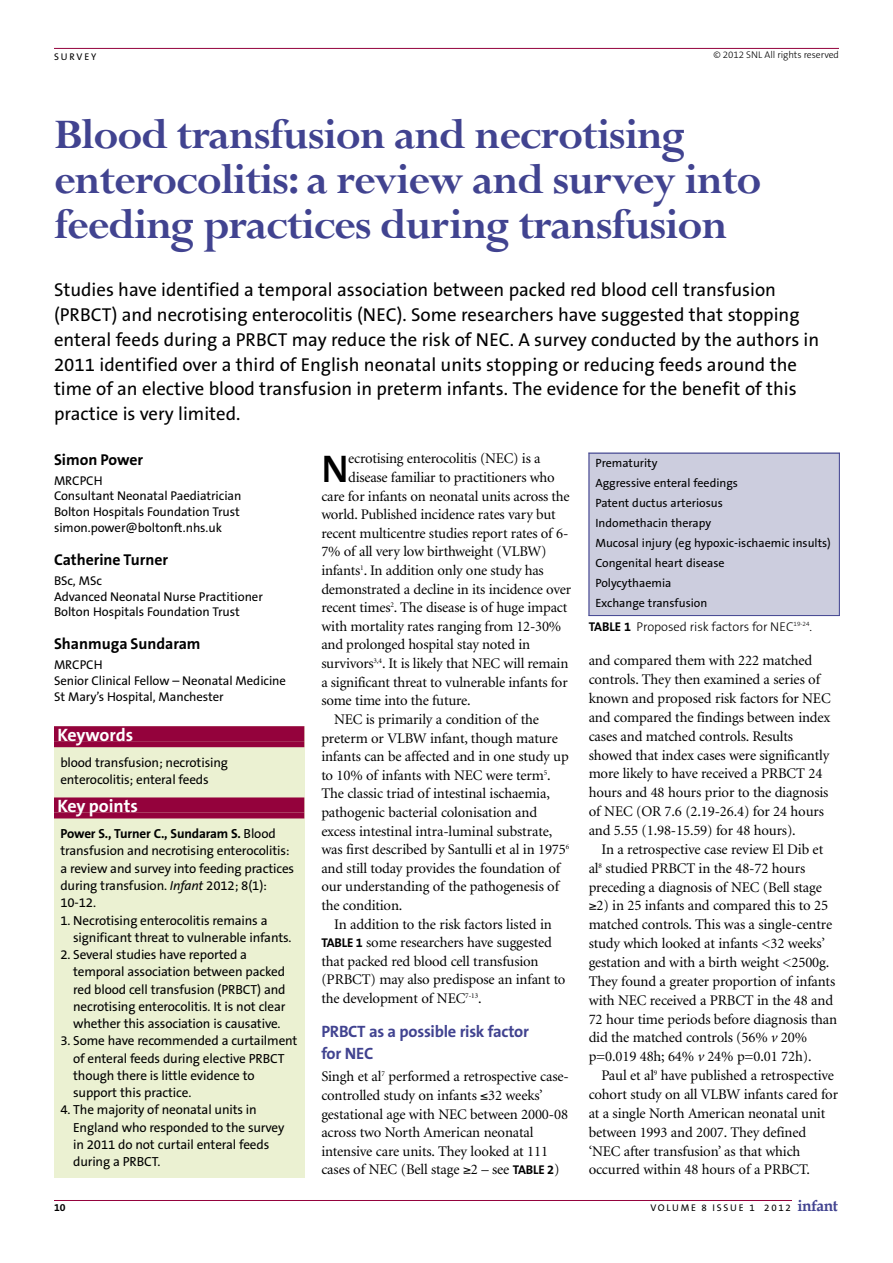
<style>
.page{position:relative;width:893px;height:1263px;background:#fff}
.page>*{position:absolute;margin:0;border:0;box-sizing:border-box;transform-origin:0 0}
.t1{font:700 46.5px/45px "Perpetua";letter-spacing:-.03em;color:#414390}
.t2{font:600 38.85px "The Sans B6";color:#000}
.t3{font:18.75px/24.8px "The Sans B5 Plain";color:#000}
.t4{font:700 18px "The Sans B7";letter-spacing:-.005em;color:#fff}
.t5{font:700 16.5px/21.3px "The Sans B7";letter-spacing:-.015em;color:#414390}
.t6{font:700 15.75px "The Sans B7";color:#000}
.t7{font:14.7px/18.9px "Minion";letter-spacing:-.01em;color:#000}
.t8{font:13.2px/17.2px "The Sans B5 Plain";letter-spacing:-.01em;color:#000}
.t9{font:700 13.2px "The Sans B7";letter-spacing:-.01em;color:#000}
.t10{font:12.75px/15.8px "The Sans B5 Plain";letter-spacing:-.005em;color:#000}
.t11{font:300 12.75px "The Sans B3";letter-spacing:-.005em;color:#000}
.t12{font:12px/20px "The Sans B5 Plain";color:#000}
.t13{font:700 10.5px "The Sans B7";color:#000}
.t14{font:9.75px "The Sans B5 Plain";letter-spacing:.175em;color:#000}
.t15{font:300 9.75px "The Sans B3";letter-spacing:-.005em;color:#000}
.s1{font-family:"The Sans B5 Plain";font-weight:400}
.s2{font-style:italic}
.s3{font-family:"The Sans B7";font-weight:700}
.s4{font-family:"The Sans B7";font-weight:700;font-size:12.75px}
.s5{font-family:"Book Antiqua";font-weight:700;font-size:15.6px;color:#414390}
</style>
<div class="page">
<hr style="left:54px;top:1200px;width:738px;height:1px;background:#94023c">
<hr style="left:54px;top:48px;width:785px;height:1px;background:#94023c">
<div style="left:54px;top:726px;width:250px;height:452px;background:#ebf1d2"></div>
<div style="left:54px;top:726px;width:250px;height:15px;background:#94023c"></div>
<div style="left:54px;top:741px;width:250px;height:6px;background:#94023c"></div>
<div style="left:54px;top:797px;width:250px;height:15px;background:#94023c"></div>
<div style="left:54px;top:812px;width:250px;height:6px;background:#94023c"></div>
<div style="left:589px;top:453px;width:251px;height:163px;background:#cccdde"></div>
<hr style="left:589px;top:453px;width:1px;height:163px;background:#414390">
<hr style="left:839px;top:453px;width:1px;height:163px;background:#414390">
<hr style="left:589px;top:453px;width:251px;height:1px;background:#414390">
<hr style="left:589px;top:615px;width:251px;height:1px;background:#414390">
<p class="t14" style="left:54px;top:53px;width:44px">SURVEY</p>
<p class="t15" style="left:713px;top:51px;width:127px">© 2012 SNL All rights reserved</p>
<h1 class="t1" style="left:54px;top:118px;width:709px">Blood transfusion and necrotising enterocolitis: a review and survey into feeding practices during transfusion</h1>
<p class="t3" style="left:54px;top:279px;width:767px">Studies have identified a temporal association between packed red blood cell transfusion (PRBCT) and necrotising enterocolitis (NEC). Some researchers have suggested that stopping enteral feeds during a PRBCT may reduce the risk of NEC. A survey conducted by the authors in 2011 identified over a third of English neonatal units stopping or reducing feeds around the time of an elective blood transfusion in preterm infants. The evidence for the benefit of this practice is very limited.</p>
<p class="t6" style="left:54px;top:453px;width:91px">Simon Power</p>
<p class="t10" style="left:54px;top:474px;width:189px">MRCPCH<br>Consultant Neonatal Paediatrician<br>Bolton Hospitals Foundation Trust simon.power@boltonft.nhs.uk</p>
<p class="t6" style="left:54px;top:553px;width:116px">Catherine Turner</p>
<p class="t10" style="left:54px;top:574px;width:210px">BSc, MSc<br>Advanced Neonatal Nurse Practitioner<br>Bolton Hospitals Foundation Trust</p>
<p class="t6" style="left:54px;top:638px;width:148px">Shanmuga Sundaram</p>
<p class="t10" style="left:54px;top:658px;width:234px">MRCPCH<br>Senior Clinical Fellow – Neonatal Medicine<br>St Mary’s Hospital, Manchester</p>
<p class="t4" style="left:57px;top:728px;width:78px">Keywords</p>
<p class="t8" style="left:60px;top:755px;width:169px">blood transfusion; necrotising enterocolitis; enteral feeds</p>
<p class="t4" style="left:57px;top:799px;width:82px">Key points</p>
<p class="t9" style="left:60px;top:829px;width:217px">Power S., Turner C., Sundaram S. <span class="s1">Blood</span></p>
<p class="t8" style="left:60px;top:844px;width:235px">transfusion and necrotising enterocolitis: a review and survey into feeding practices during transfusion. <span class="s2">Infant</span> 2012; 8(1):<br>10-12.</p>
<p class="t8" style="left:73px;top:913px;width:220px;text-indent:-13px">1. Necrotising enterocolitis remains a significant threat to vulnerable infants.</p>
<p class="t8" style="left:73px;top:947px;width:214px;text-indent:-13px">2. Several studies have reported a temporal association between packed red blood cell transfusion (PRBCT) and necrotising enterocolitis. It is not clear whether this association is causative.</p>
<p class="t8" style="left:73px;top:1033px;width:226px;text-indent:-13px">3. Some have recommended a curtailment of enteral feeds during elective PRBCT though there is little evidence to support this practice.</p>
<p class="t8" style="left:73px;top:1102px;width:213px;text-indent:-13px">4. The majority of neonatal units in<br>England who responded to the survey in 2011 do not curtail enteral feeds during a PRBCT.</p>
<h2 class="t2" style="left:321px;top:452px;width:29px">N</h2>
<p class="t7" style="left:348px;top:450px;width:194px">ecrotising enterocolitis (NEC) is a</p>
<p class="t12" style="left:595px;top:454px;width:237px">Prematurity<br>Aggressive enteral feedings<br>Patent ductus arteriosus<br>Indomethacin therapy<br>Mucosal injury (eg hypoxic-ischaemic insults)<br>Congenital heart disease<br>Polycythaemia<br>Exchange transfusion</p>
<p class="t11" style="left:589px;top:622px;width:225px"><span class="s3">TABLE 1</span> Proposed risk factors for NEC<sup>19-24</sup>.</p>
<p class="t7" style="left:348px;top:469px;width:208px">disease familiar to practitioners who</p>
<p class="t7" style="left:321px;top:488px;width:250px">care for infants on neonatal units across the</p>
<p class="t7" style="left:321px;top:506px;width:236px">world. Published incidence rates vary but</p>
<p class="t7" style="left:321px;top:525px;width:249px">recent multicentre studies report rates of 6-</p>
<p class="t7" style="left:321px;top:543px;width:227px">7% of all very low birthweight (VLBW)</p>
<p class="t7" style="left:321px;top:562px;width:224px">infants<sup>1</sup>. In addition only one study has</p>
<p class="t7" style="left:321px;top:581px;width:251px">demonstrated a decline in its incidence over</p>
<p class="t7" style="left:321px;top:599px;width:248px">recent times<sup>2</sup>. The disease is of huge impact</p>
<p class="t7" style="left:321px;top:618px;width:242px">with mortality rates ranging from 12-30%</p>
<p class="t7" style="left:321px;top:636px;width:210px">and prolonged hospital stay noted in</p>
<p class="t7" style="left:321px;top:655px;width:249px">survivors<sup>3,4</sup>. It is likely that NEC will remain</p>
<p class="t7" style="left:321px;top:674px;width:248px">a significant threat to vulnerable infants for</p>
<p class="t7" style="left:321px;top:692px;width:151px">some time into the future.</p>
<p class="t7" style="left:334px;top:711px;width:206px">NEC is primarily a condition of the</p>
<p class="t7" style="left:321px;top:730px;width:238px">preterm or VLBW infant, though mature</p>
<p class="t7" style="left:321px;top:748px;width:249px">infants can be affected and in one study up</p>
<p class="t7" style="left:321px;top:767px;width:231px">to 10% of infants with NEC were term<sup>5</sup>.</p>
<p class="t7" style="left:321px;top:785px;width:230px">The classic triad of intestinal ischaemia,</p>
<p class="t7" style="left:321px;top:804px;width:217px">pathogenic bacterial colonisation and</p>
<p class="t7" style="left:321px;top:823px;width:232px">excess intestinal intra-luminal substrate,</p>
<p class="t7" style="left:321px;top:841px;width:249px">was first described by Santulli et al in 1975<sup>6</sup></p>
<p class="t7" style="left:321px;top:860px;width:240px">and still today provides the foundation of</p>
<p class="t7" style="left:321px;top:878px;width:239px">our understanding of the pathogenesis of</p>
<p class="t7" style="left:321px;top:897px;width:83px">the condition.</p>
<p class="t7" style="left:334px;top:916px;width:219px">In addition to the risk factors listed in</p>
<p class="t7" style="left:321px;top:934px;width:232px"><span class="s4">TABLE 1</span> some researchers have suggested</p>
<p class="t7" style="left:321px;top:953px;width:219px">that packed red blood cell transfusion</p>
<p class="t7" style="left:321px;top:971px;width:246px">(PRBCT) may also predispose an infant to</p>
<p class="t7" style="left:321px;top:990px;width:162px">the development of NEC<sup>7-13</sup>.</p>
<p class="t5" style="left:321px;top:1022px;width:209px">PRBCT as a possible risk factor for NEC</p>
<p class="t7" style="left:321px;top:1068px;width:249px">Singh et al<sup>7</sup> performed a retrospective case&shy;controlled study on infants ≤32 weeks’ gestational age with NEC between 2000-08 across two North American neonatal intensive care units. They looked at 111 cases of NEC (Bell stage ≥2 – see <span class="s4">TABLE 2</span>)</p>
<p class="t7" style="left:589px;top:652px;width:243px">and compared them with 222 matched controls. They then examined a series of known and proposed risk factors for NEC and compared the findings between index cases and matched controls. Results showed that index cases were significantly more likely to have received a PRBCT 24 hours and 48 hours prior to the diagnosis of NEC (OR 7.6 (2.19-26.4) for 24 hours and 5.55 (1.98-15.59) for 48 hours).</p>
<p class="t7" style="left:589px;top:841px;width:250px;text-indent:13px">In a retrospective case review El Dib et al<sup>8</sup> studied PRBCT in the 48-72 hours preceding a diagnosis of NEC (Bell stage ≥2) in 25 infants and compared this to 25 matched controls. This was a single-centre study which looked at infants &lt;32 weeks’ gestation and with a birth weight &lt;2500g.<br>They found a greater proportion of infants with NEC received a PRBCT in the 48 and 72 hour time periods before diagnosis than did the matched controls (56% <span class="s2">v</span> 20% p=0.019 48h; 64% <span class="s2">v</span> 24% p=0.01 72h).</p>
<p class="t7" style="left:589px;top:1067px;width:251px;text-indent:13px">Paul et al<sup>9</sup> have published a retrospective cohort study on all VLBW infants cared for at a single North American neonatal unit between 1993 and 2007. They defined ‘NEC after transfusion’ as that which occurred within 48 hours of a PRBCT.</p>
<p class="t13" style="left:54px;top:1203px;width:13px">10</p>
<p class="t14" style="left:650px;top:1204px;width:189px">VOLUME 8 ISSUE 1 2012 <span class="s5">infant</span></p>
</div>
